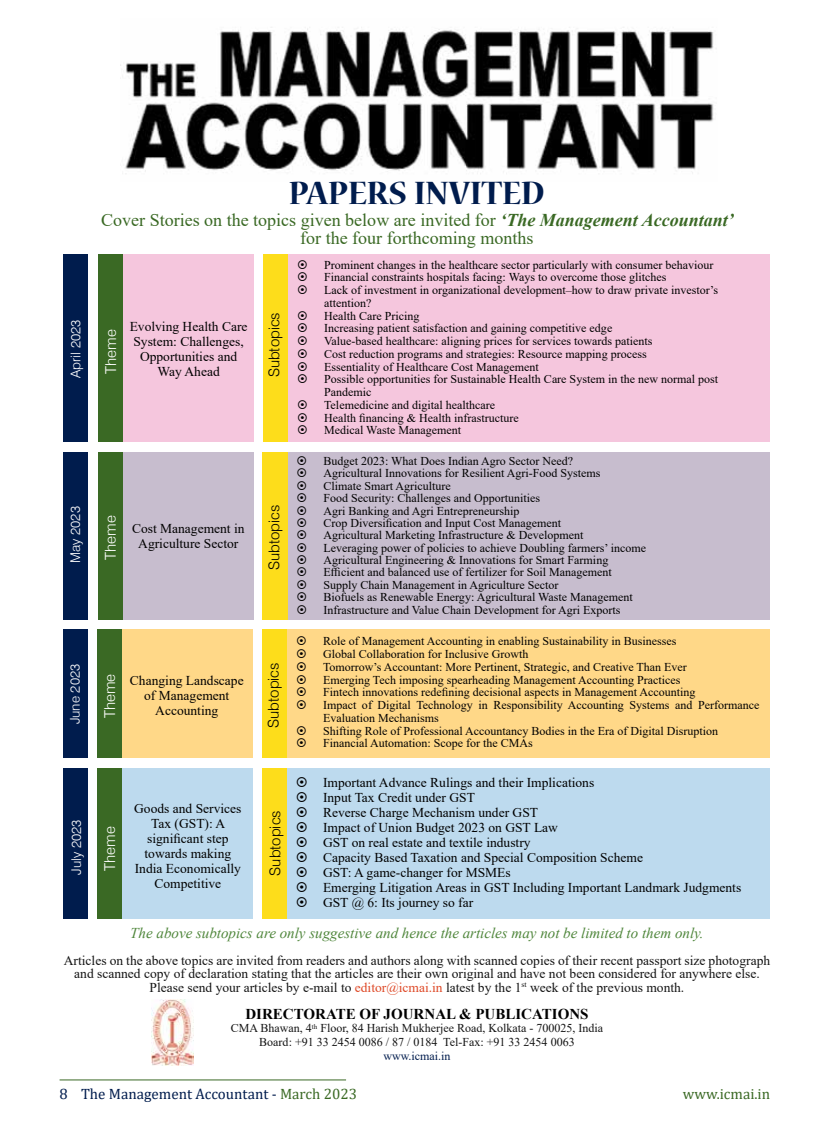
<style>
.page{position:relative;width:834px;height:1127px;background:#fff}
.page>*{position:absolute;margin:0;border:0;box-sizing:border-box;transform-origin:0 0}
.t1{font:700 36px "Nueva Std";color:#001c4d}
.t2{font:18px/18px "Times New Roman";color:#3a6924;text-align:center}
.t3{font:italic 15px "Times New Roman";color:#4f863b}
.t4{font:300 15px "Swiss 721 BT";color:#000}
.t5{font:15px "Cambria";color:#001c4d}
.t6{font:700 15px "Times New Roman";color:#000}
.t7{font:300 15px "Swiss 721 BT";color:#fff}
.t8{font:15px "Cambria";color:#3a6924}
.t9{font:13.5px/15px "Times New Roman";color:#000;text-align:center}
.t10{font:13.5px/13.5px "Times New Roman";color:#141414;text-align:center}
.t11{font:300 13.5px "Swiss 721 BT";color:#fff}
.t12{font:12px/12.8px "Times New Roman";color:#000}
.t13{font:12px/13.5px "Times New Roman";color:#141414;text-align:center}
.t14{font:12px "Times New Roman";color:#001c4d}
.s1{font-weight:700;font-style:italic}
.s2{color:#de4826}
.s3{color:#3a6924}
</style>
<div class="page">
<hr style="left:60px;top:1079px;width:286px;height:1px;background:#3a6924">
<img style="left:120px;top:27px;width:594px;height:147px">
<img style="left:151px;top:999px;width:43px;height:67px">
<div style="left:63px;top:254px;width:25px;height:188px;background:#001c4d"></div>
<div style="left:98px;top:254px;width:155px;height:188px;background:#f5c6dd"></div>
<div style="left:98px;top:254px;width:25px;height:188px;background:#3a6924"></div>
<div style="left:285px;top:254px;width:484px;height:188px;background:#f5c6dd"></div>
<div style="left:263px;top:254px;width:25px;height:188px;background:#fddd1b"></div>
<div style="left:63px;top:768px;width:25px;height:150px;background:#001c4d"></div>
<div style="left:97px;top:768px;width:156px;height:150px;background:#bddaee"></div>
<div style="left:97px;top:768px;width:25px;height:150px;background:#3a6924"></div>
<div style="left:285px;top:768px;width:484px;height:150px;background:#bddaee"></div>
<div style="left:262px;top:768px;width:25px;height:150px;background:#fddd1b"></div>
<div style="left:63px;top:452px;width:25px;height:168px;background:#001c4d"></div>
<div style="left:98px;top:452px;width:155px;height:168px;background:#c7bdce"></div>
<div style="left:98px;top:452px;width:24px;height:168px;background:#3a6924"></div>
<div style="left:285px;top:452px;width:484px;height:168px;background:#c7bdce"></div>
<div style="left:262px;top:452px;width:25px;height:168px;background:#fddd1b"></div>
<div style="left:63px;top:630px;width:25px;height:128px;background:#001c4d"></div>
<div style="left:97px;top:630px;width:156px;height:128px;background:#ffd888"></div>
<div style="left:97px;top:630px;width:25px;height:128px;background:#3a6924"></div>
<div style="left:280px;top:630px;width:489px;height:128px;background:#ffd888"></div>
<div style="left:262px;top:630px;width:25px;height:128px;background:#fddd1b"></div>
<p class="t11" style="left:67px;top:378px;width:60px;rotate:-90deg">April 2023</p>
<p class="t11" style="left:67px;top:563px;width:58px;rotate:-90deg">May 2023</p>
<p class="t11" style="left:67px;top:724px;width:62px;rotate:-90deg">June 2023</p>
<p class="t11" style="left:68px;top:874px;width:57px;rotate:-90deg">July 2023</p>
<h1 class="t1" style="left:289px;top:176px;width:257px">PAPERS INVITED</h1>
<h2 class="t2" style="left:101px;top:210px;width:634px">Cover Stories on the topics given below are invited for <span class="s1">‘The Management Accountant’ </span>for the four forthcoming months</h2>
<p class="t7" style="left:102px;top:374px;width:46px;rotate:-90deg">Theme</p>
<p class="t9" style="left:130px;top:318px;width:119px">Evolving Health Care<br>System: Challenges,<br>Opportunities and<br>Way Ahead</p>
<p class="t4" style="left:265px;top:377px;width:67px;rotate:-90deg">Subtopics</p>
<p class="t7" style="left:101px;top:560px;width:46px;rotate:-90deg">Theme</p>
<p class="t4" style="left:265px;top:570px;width:67px;rotate:-90deg">Subtopics</p>
<p class="t9" style="left:132px;top:521px;width:114px">Cost Management in<br>Agriculture Sector</p>
<p class="t7" style="left:101px;top:718px;width:46px;rotate:-90deg">Theme</p>
<p class="t4" style="left:264px;top:728px;width:67px;rotate:-90deg">Subtopics</p>
<p class="t9" style="left:130px;top:673px;width:115px">Changing Landscape of Management<br>Accounting</p>
<p class="t7" style="left:101px;top:870px;width:46px;rotate:-90deg">Theme</p>
<p class="t9" style="left:134px;top:800px;width:109px">Goods and Services<br>Tax (GST): A significant step towards making<br>India Economically<br>Competitive</p>
<p class="t4" style="left:266px;top:875px;width:67px;rotate:-90deg">Subtopics</p>
<p class="t12" style="left:324px;top:258px;width:395px">Prominent changes in the healthcare sector particularly with consumer behaviour Financial constraints hospitals facing: Ways to overcome those glitches<br>Lack of investment in organizational development–how to draw private investor’s attention?<br>Health Care Pricing<br>Increasing patient satisfaction and gaining competitive edge<br>Value-based healthcare: aligning prices for services towards patients<br>Cost reduction programs and strategies: Resource mapping process<br>Essentiality of Healthcare Cost Management<br>Possible opportunities for Sustainable Health Care System in the new normal post Pandemic<br>Telemedicine and digital healthcare<br>Health financing &amp; Health infrastructure<br>Medical Waste Management</p>
<p class="t12" style="left:323px;top:454px;width:324px;line-height:12.3px">Budget 2023: What Does Indian Agro Sector Need?<br>Agricultural Innovations for Resilient Agri-Food Systems<br>Climate Smart Agriculture<br>Food Security: Challenges and Opportunities<br>Agri Banking and Agri Entrepreneurship<br>Crop Diversification and Input Cost Management<br>Agricultural Marketing Infrastructure &amp; Development<br>Leveraging power of policies to achieve Doubling farmers’ income Agricultural Engineering &amp; Innovations for Smart Farming Efficient and balanced use of fertilizer for Soil Management Supply Chain Management in Agriculture Sector<br>Biofuels as Renewable Energy: Agricultural Waste Management Infrastructure and Value Chain Development for Agri Exports</p>
<p class="t12" style="left:323px;top:634px;width:438px">Role of Management Accounting in enabling Sustainability in Businesses<br>Global Collaboration for Inclusive Growth<br>Tomorrow’s Accountant: More Pertinent, Strategic, and Creative Than Ever<br>Emerging Tech imposing spearheading Management Accounting Practices<br>Fintech innovations redefining decisional aspects in Management Accounting<br>Impact of Digital Technology in Responsibility Accounting Systems and Performance Evaluation Mechanisms<br>Shifting Role of Professional Accountancy Bodies in the Era of Digital Disruption Financial Automation: Scope for the CMAs</p>
<p class="t9" style="left:323px;top:774px;width:419px;text-align:left">Important Advance Rulings and their Implications<br>Input Tax Credit under GST<br>Reverse Charge Mechanism under GST<br>Impact of Union Budget 2023 on GST Law<br>GST on real estate and textile industry<br>Capacity Based Taxation and Special Composition Scheme<br>GST: A game-changer for MSMEs<br>Emerging Litigation Areas in GST Including Important Landmark Judgments GST @ 6: Its journey so far</p>
<p class="t3" style="left:130px;top:922px;width:575px">The above subtopics are only suggestive and hence the articles may not be limited to them only.</p>
<p class="t10" style="left:64px;top:953px;width:707px">Articles on the above topics are invited from readers and authors along with scanned copies of their recent passport size photograph and scanned copy of declaration stating that the articles are their own original and have not been considered for anywhere else.<br>Please send your articles by e-mail to <span class="s2">editor@icmai.in</span> latest by the 1<sup>st</sup> week of the previous month.</p>
<p class="t6" style="left:245px;top:1003px;width:344px">DIRECTORATE OF JOURNAL &amp; PUBLICATIONS</p>
<p class="t13" style="left:231px;top:1021px;width:373px">CMA Bhawan, 4<sup>th</sup> Floor, 84 Harish Mukherjee Road, Kolkata - 700025, India<br>Board: +91 33 2454 0086 / 87 / 0184 Tel-Fax: +91 33 2454 0063</p>
<p class="t14" style="left:383px;top:1047px;width:69px">www.icmai.in</p>
<p class="t5" style="left:60px;top:1085px;width:299px">8 The Management Accountant - <span class="s3">March 2023</span></p>
<p class="t8" style="left:682px;top:1085px;width:89px">www.icmai.in</p>
</div>
